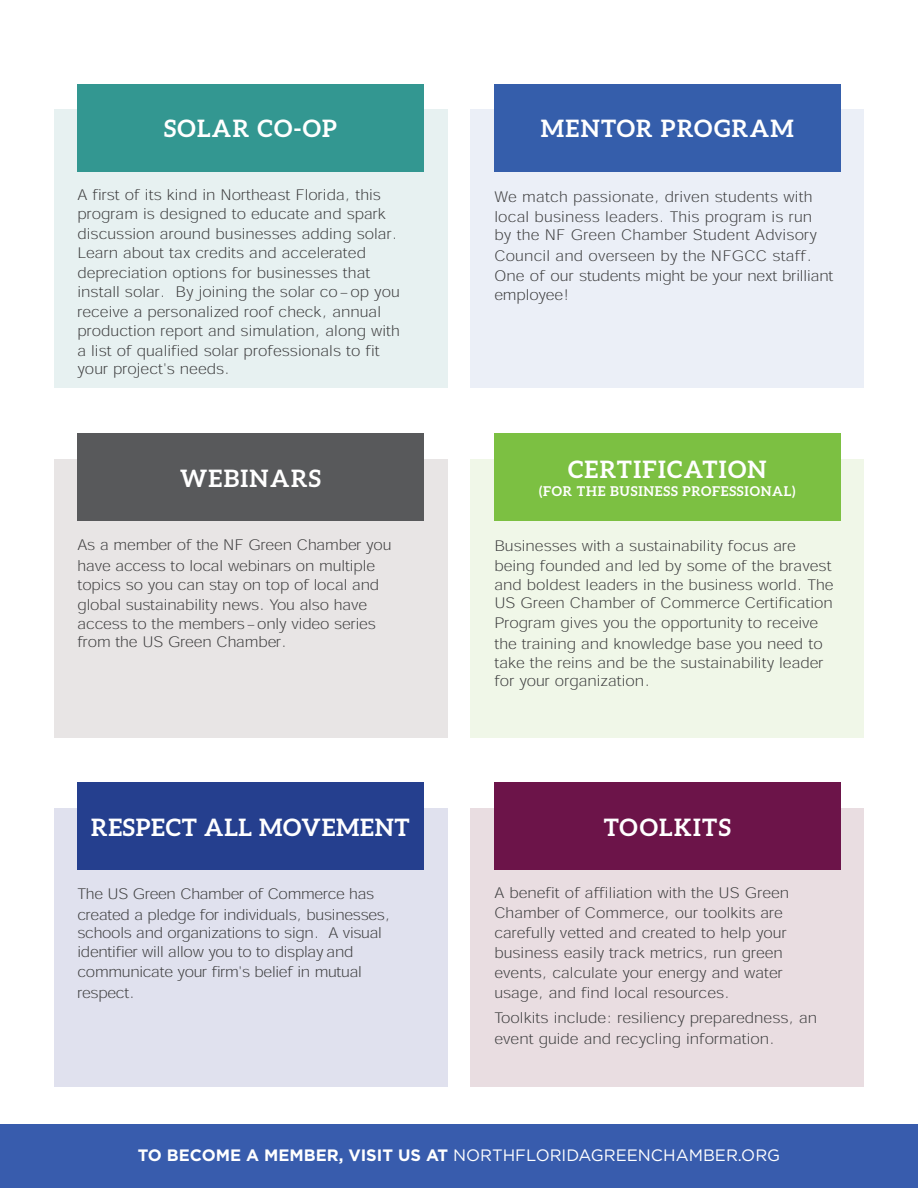
<style>
.page{position:relative;width:918px;height:1188px;background:#fff}
.page>*{position:absolute;margin:0;border:0;box-sizing:border-box;transform-origin:0 0}
.t1{font:700 24px "Aleo";letter-spacing:.055em;color:#fff}
.t2{font:700 24px "Aleo";letter-spacing:.03em;color:#fff}
.t3{font:16.5px "Gotham";color:#fff}
.t4{font:300 15px/19.5px "Adobe Gothic Std";color:#3e3e3f}
.t5{font:300 15px/19.5px "Adobe Gothic Std";letter-spacing:-.02em;color:#3e3e3f}
.t6{font:700 13.5px "Aleo";letter-spacing:.055em;color:#fff}
.s1{font-weight:700}
</style>
<div class="page">
<div style="left:54px;top:110px;width:393px;height:278px;background:#e7f1f1"></div>
<div style="left:54px;top:459px;width:393px;height:279px;background:#e8e5e5"></div>
<div style="left:54px;top:808px;width:393px;height:279px;background:#e0e1ee"></div>
<div style="left:471px;top:110px;width:393px;height:278px;background:#ebeff7"></div>
<div style="left:471px;top:459px;width:393px;height:279px;background:#f0f7e8"></div>
<div style="left:471px;top:808px;width:393px;height:279px;background:#e9dde1"></div>
<div style="left:77px;top:84px;width:347px;height:88px;background:#339791"></div>
<div style="left:77px;top:433px;width:347px;height:88px;background:#58595b"></div>
<div style="left:77px;top:783px;width:347px;height:87px;background:#253f8e"></div>
<div style="left:494px;top:84px;width:347px;height:88px;background:#355eab"></div>
<div style="left:494px;top:433px;width:347px;height:88px;background:#7cc042"></div>
<div style="left:0;top:1124px;width:918px;height:64px;background:#385cad"></div>
<div style="left:494px;top:783px;width:347px;height:87px;background:#6c1449"></div>
<p class="t1" style="left:164px;top:115px;width:175px">SOLAR CO-OP</p>
<p class="t4" style="left:77px;top:184px;width:324px">A first of its kind in Northeast Florida, this program is designed to educate and spark discussion around businesses adding solar.<br>Learn about tax credits and accelerated depreciation options for businesses that install solar. By joining the solar co-op you receive a personalized roof check, annual production report and simulation, along with a list of qualified solar professionals to fit</p>
<p class="t4" style="left:77px;top:358px;width:154px">your project's needs.</p>
<p class="t1" style="left:180px;top:464px;width:142px">WEBINARS</p>
<p class="t4" style="left:77px;top:533px;width:316px;line-height:21px">As a member of the NF Green Chamber you have access to local webinars on multiple</p>
<p class="t4" style="left:77px;top:574px;width:303px">topics so you can stay on top of local and global sustainability news. You also have access to the members-only video series</p>
<p class="t4" style="left:77px;top:631px;width:211px">from the US Green Chamber.</p>
<p class="t2" style="left:91px;top:814px;width:320px">RESPECT ALL MOVEMENT</p>
<p class="t5" style="left:77px;top:882px;width:314px;line-height:21px">The US Green Chamber of Commerce has created a pledge for individuals, businesses,</p>
<p class="t5" style="left:77px;top:922px;width:306px">schools and organizations to sign. A visual identifier will allow you to to display and communicate your firm's belief in mutual</p>
<p class="t5" style="left:77px;top:982px;width:59px">respect.</p>
<p class="t1" style="left:541px;top:115px;width:255px">MENTOR PROGRAM</p>
<p class="t4" style="left:494px;top:186px;width:320px">We match passionate, driven students with local business leaders. This program is run</p>
<p class="t4" style="left:494px;top:223px;width:324px;line-height:21.6px">by the NF Green Chamber Student Advisory<br>Council and overseen by the NFGCC staff.</p>
<p class="t4" style="left:494px;top:265px;width:341px;line-height:18.6px">One of our students might be your next brilliant employee!</p>
<p class="t1" style="left:568px;top:455px;width:200px">CERTIFICATION</p>
<p class="t6" style="left:539px;top:483px;width:258px">(FOR THE BUSINESS PROFESSIONAL)</p>
<p class="t4" style="left:494px;top:535px;width:341px">Businesses with a sustainability focus are being founded and led by some of the bravest and boldest leaders in the business world. The</p>
<p class="t4" style="left:494px;top:592px;width:340px">US Green Chamber of Commerce Certification<br>Program gives you the opportunity to receive</p>
<p class="t4" style="left:494px;top:633px;width:331px">the training and knowledge base you need to take the reins and be the sustainability leader</p>
<p class="t4" style="left:494px;top:670px;width:157px">for your organization.</p>
<p class="t1" style="left:604px;top:814px;width:129px">TOOLKITS</p>
<p class="t4" style="left:494px;top:882px;width:296px;line-height:20px">A benefit of affiliation with the US Green Chamber of Commerce, our toolkits are carefully vetted and created to help your business easily track metrics, run green events, calculate your energy and water usage, and find local resources.</p>
<p class="t4" style="left:494px;top:1006px;width:324px;line-height:21px">Toolkits include: resiliency preparedness, an event guide and recycling information.</p>
<p class="t3" style="left:138px;top:1144px;width:644px"><span class="s1">TO BECOME A MEMBER, VISIT US AT</span> NORTHFLORIDAGREENCHAMBER.ORG</p>
</div>
